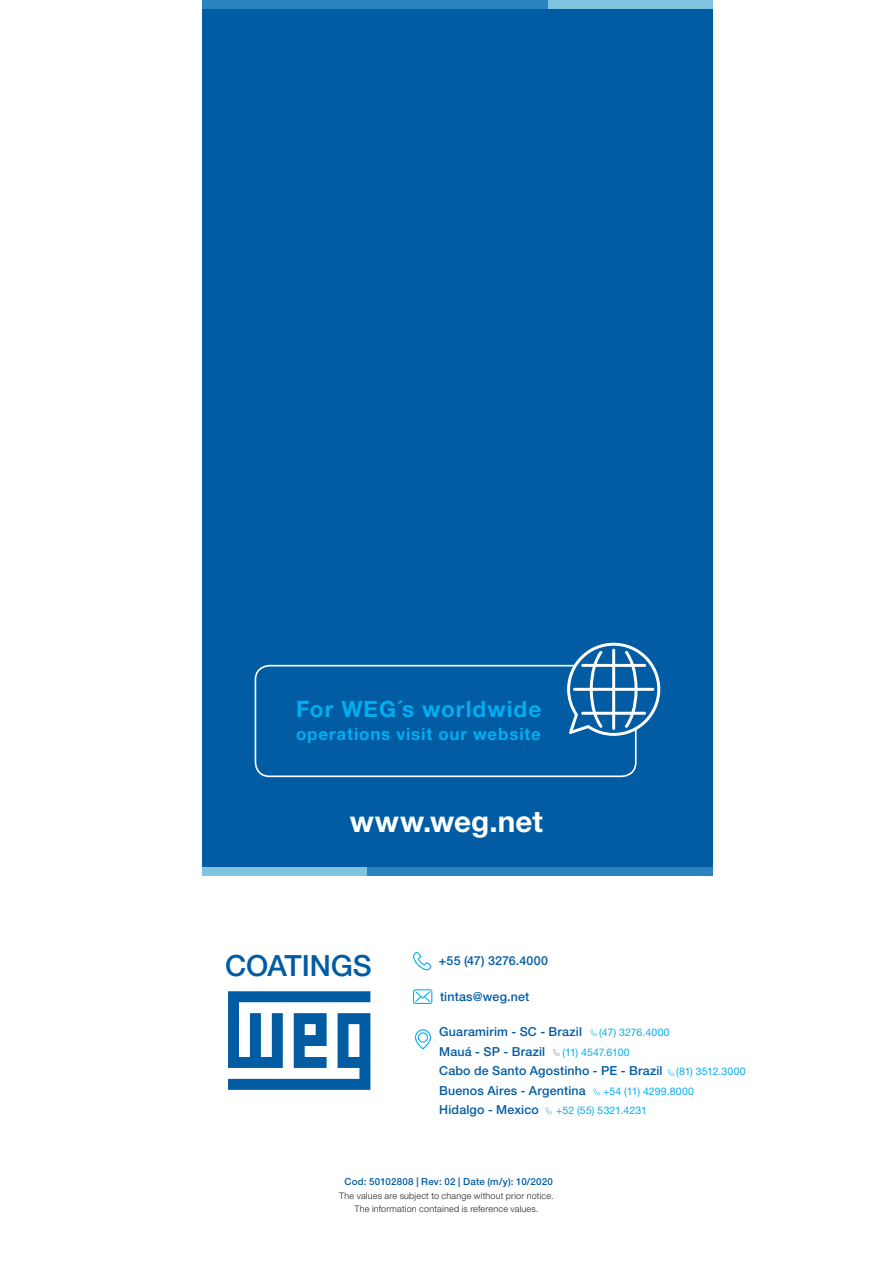
<style>
.page{position:relative;width:893px;height:1263px;background:#fff}
.page>*{position:absolute;margin:0;border:0;box-sizing:border-box;transform-origin:0 0}
.t1{font:700 29.7px "Helvetica Neue LT Pro";letter-spacing:.005em;color:#fff}
.t2{font:500 29.25px "Helvetica Neue LT Pro";letter-spacing:-.005em;color:#015ca3}
.t3{font:700 22.5px "Helvetica Neue LT Pro";letter-spacing:.045em;color:#00aeef}
.t4{font:700 16.95px "Helvetica Neue LT Pro";letter-spacing:.05em;color:#00aeef}
.t5{font:500 12.45px/19.5px "Helvetica Neue LT Pro";letter-spacing:.015em;color:#015ca3}
.t6{font:10.5px "Helvetica Neue LT Pro";letter-spacing:.01em;color:#00aeef}
.t7{font:10.5px "Helvetica Neue LT Pro";letter-spacing:-.01em;color:#00aeef}
._15___Address_BLACK{font:500 9.75px "Helvetica Neue LT Pro";letter-spacing:.02em;color:#015ca3}
.t8{font:300 9px/12.8px "Helvetica Neue LT Pro";letter-spacing:.025em;color:#231f20;text-align:center}
.s1{font-weight:400;font-size:10.5px;color:#00aeef}
</style>
<div class="page">
<svg style="left:228px;top:991px;width:142px;height:99px"></svg>
<svg style="left:415px;top:1029px;width:16px;height:20px"></svg>
<svg style="left:413px;top:952px;width:18px;height:18px"></svg>
<svg style="left:413px;top:989px;width:19px;height:15px"></svg>
<div style="left:202px;top:9px;width:511px;height:858px;background:#015ca3"></div>
<div style="left:202px;top:0;width:346px;height:9px;background:#2a83be"></div>
<div style="left:548px;top:0;width:165px;height:9px;background:#81c4e2"></div>
<div style="left:367px;top:867px;width:346px;height:9px;background:#2a83be"></div>
<div style="left:202px;top:867px;width:165px;height:9px;background:#81c4e2"></div>
<svg style="left:254px;top:643px;width:406px;height:135px"></svg>
<svg style="left:590px;top:1029px;width:7px;height:7px"></svg>
<svg style="left:553px;top:1049px;width:7px;height:7px"></svg>
<svg style="left:668px;top:1069px;width:6px;height:7px"></svg>
<svg style="left:593px;top:1088px;width:7px;height:7px"></svg>
<svg style="left:545px;top:1107px;width:7px;height:7px"></svg>
<p class="t3" style="left:296px;top:694px;width:247px">For WEG´s worldwide</p>
<p class="t4" style="left:296px;top:723px;width:246px">operations visit our website</p>
<p class="t1" style="left:350px;top:802px;width:195px">www.weg.net</p>
<p class="t2" style="left:225px;top:948px;width:148px">COATINGS</p>
<p class="t5" style="left:439px;top:950px;width:111px">+55 (47) 3276.4000</p>
<p class="t5" style="left:440px;top:987px;width:91px">tintas@weg.net</p>
<p class="t5" style="left:439px;top:1022px;width:144px">Guaramirim - SC - Brazil</p>
<p class="t6" style="left:599px;top:1026px;width:72px">(47) 3276.4000</p>
<p class="t5" style="left:439px;top:1041px;width:107px">Mauá - SP - Brazil</p>
<p class="t7" style="left:562px;top:1045px;width:69px">(11) 4547.6100</p>
<p class="t5" style="left:439px;top:1061px;width:308px">Cabo de Santo Agostinho - PE - Brazil <span class="s1">(81) 3512.3000<br></span>Buenos Aires - Argentina</p>
<p class="t6" style="left:603px;top:1084px;width:92px">+54 (11) 4299.8000</p>
<p class="t5" style="left:439px;top:1100px;width:101px">Hidalgo - Mexico</p>
<p class="t6" style="left:556px;top:1104px;width:92px">+52 (55) 5321.4231</p>
<p class="_15___Address_BLACK" style="left:344px;top:1175px;width:210px">Cod: 50102808 | Rev: 02 | Date (m/y): 10/2020</p>
<p class="t8" style="left:339px;top:1189px;width:216px">The values are subject to change without prior notice.<br>The information contained is reference values.</p>
</div>
